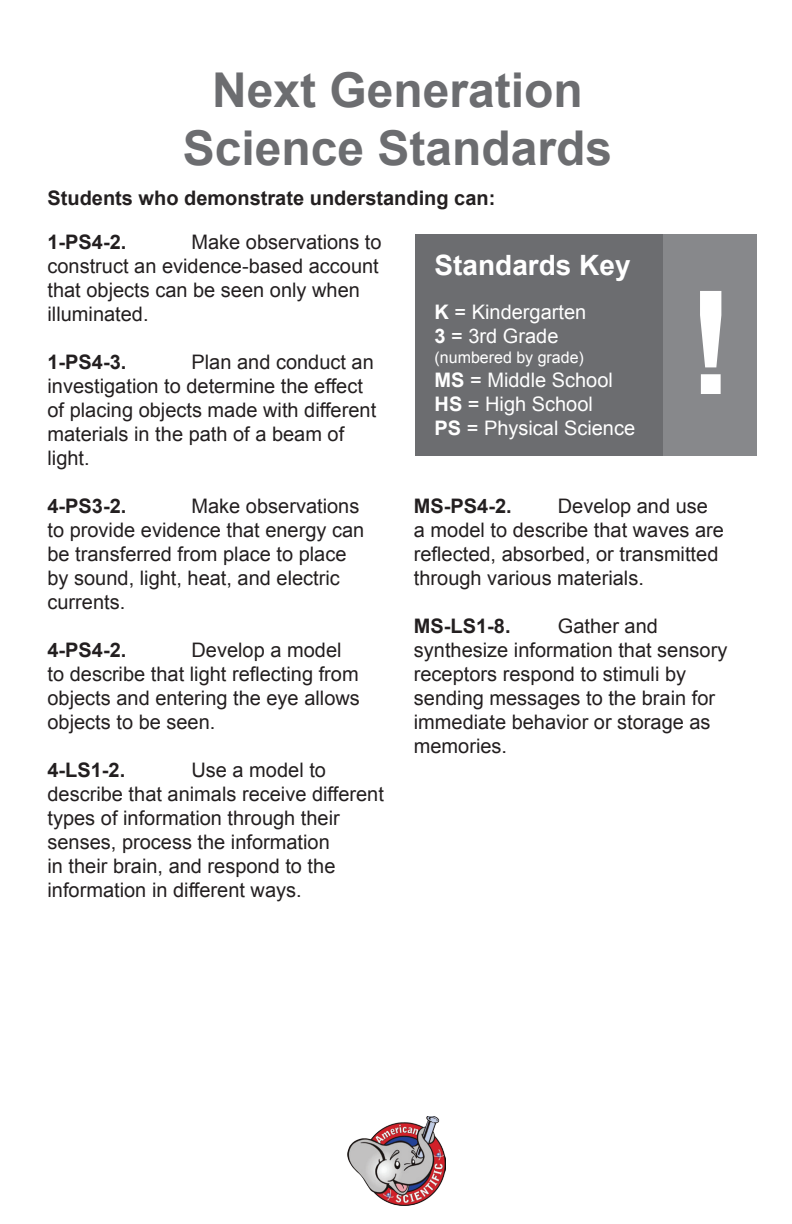
<style>
.page{position:relative;width:792px;height:1224px;background:#fff}
.page>*{position:absolute;margin:0;border:0;box-sizing:border-box;transform-origin:0 0}
.t1{font:700 144px "Arial";color:#fff}
.t2{font:700 48px "Arial";color:#6c6d70}
.t3{font:700 28px "Arial";color:#fff}
.t4{font:20px/24px "Arial";color:#231f20}
.t5{font:700 20px "Arial";color:#231f20}
.t6{font:20px "Arial";color:#fff}
.t7{font:16px "Arial";color:#fff}
.s1{font-weight:700}
</style>
<div class="page">
<img style="left:348px;top:1116px;width:98px;height:90px">
<div style="left:416px;top:234px;width:341px;height:222px;background:#6c6d70"></div>
<div style="left:664px;top:234px;width:93px;height:222px;background:#87888b"></div>
<p class="t2" style="left:212px;top:58px;width:372px">Next Generation</p>
<p class="t2" style="left:183px;top:116px;width:431px">Science Standards</p>
<p class="t5" style="left:48px;top:184px;width:449px">Students who demonstrate understanding can:</p>
<p class="t5" style="left:48px;top:228px;width:80px">1-PS4-2.</p>
<p class="t4" style="left:48px;top:230px;width:336px;text-indent:144px">Make observations to construct an evidence-based account that objects can be seen only when illuminated.</p>
<p class="t5" style="left:48px;top:348px;width:80px">1-PS4-3.</p>
<p class="t4" style="left:48px;top:350px;width:330px;text-indent:144px">Plan and conduct an investigation to determine the effect of placing objects made with different materials in the path of a beam of light.</p>
<p class="t5" style="left:48px;top:492px;width:80px">4-PS3-2.</p>
<p class="t4" style="left:48px;top:494px;width:318px;text-indent:144px">Make observations to provide evidence that energy can be transferred from place to place by sound, light, heat, and electric currents.</p>
<p class="t5" style="left:48px;top:636px;width:80px">4-PS4-2.</p>
<p class="t4" style="left:48px;top:638px;width:314px;text-indent:144px">Develop a model to describe that light reflecting from objects and entering the eye allows objects to be seen.</p>
<p class="t5" style="left:48px;top:756px;width:79px">4-LS1-2.</p>
<p class="t4" style="left:48px;top:758px;width:338px;text-indent:144px">Use a model to describe that animals receive different types of information through their senses, process the information<br>in their brain, and respond to the information in different ways.</p>
<p class="t3" style="left:435px;top:247px;width:198px">Standards Key</p>
<p class="t6" style="left:435px;top:299px;width:153px"><span class="s1">K</span> = Kindergarten</p>
<p class="t6" style="left:435px;top:323px;width:125px"><span class="s1">3</span> = 3rd Grade</p>
<p class="t7" style="left:435px;top:346px;width:151px">(numbered by grade)</p>
<p class="t6" style="left:435px;top:366px;width:180px"><span class="s1">MS</span> = Middle School</p>
<p class="t6" style="left:435px;top:390px;width:160px"><span class="s1">HS</span> = High School</p>
<p class="t6" style="left:435px;top:414px;width:202px"><span class="s1">PS</span> = Physical Science</p>
<p class="t1" style="left:687px;top:247px;width:49px">!</p>
<p class="t5" style="left:414px;top:492px;width:99px">MS-PS4-2.</p>
<p class="t4" style="left:414px;top:494px;width:312px;text-indent:144px">Develop and use a model to describe that waves are reflected, absorbed, or transmitted through various materials.</p>
<p class="t5" style="left:414px;top:612px;width:98px">MS-LS1-8.</p>
<p class="t4" style="left:414px;top:614px;width:315px;text-indent:144px">Gather and synthesize information that sensory receptors respond to stimuli by sending messages to the brain for immediate behavior or storage as memories.</p>
</div>
